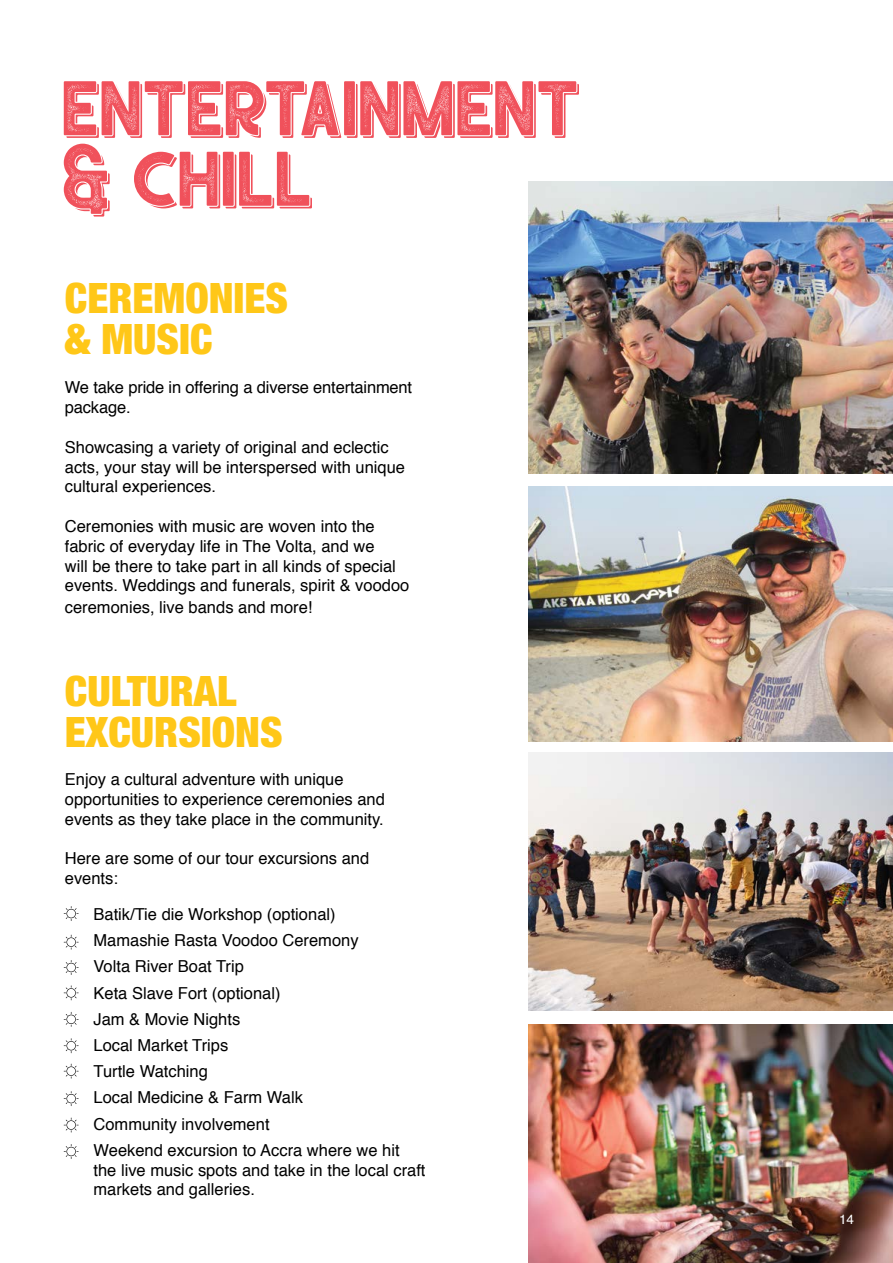
<style>
.page{position:relative;width:893px;height:1263px;background:#fff}
.page>*{position:absolute;margin:0;border:0;box-sizing:border-box;transform-origin:0 0}
.t1{font:108px "Caredrock Shadow 01";color:#f0515b}
.t2{font:900 condensed 42px/40.5px "Helvetica Neue";color:#ffc718}
.t3{font:16.5px/19.8px "Helvetica";color:#000}
.t4{font:13.5px "Helvetica";color:#fff}
</style>
<div class="page">
<img style="left:529px;top:1024px;width:364px;height:239px">
<img style="left:529px;top:486px;width:364px;height:255px">
<img style="left:529px;top:182px;width:364px;height:291px">
<img style="left:529px;top:753px;width:364px;height:258px">
<svg style="left:64px;top:906px;width:15px;height:15px"></svg>
<svg style="left:64px;top:960px;width:15px;height:15px"></svg>
<svg style="left:64px;top:1012px;width:15px;height:15px"></svg>
<svg style="left:64px;top:1064px;width:15px;height:14px"></svg>
<svg style="left:64px;top:1118px;width:15px;height:14px"></svg>
<svg style="left:64px;top:935px;width:15px;height:14px"></svg>
<svg style="left:64px;top:985px;width:15px;height:15px"></svg>
<svg style="left:64px;top:1038px;width:15px;height:15px"></svg>
<svg style="left:64px;top:1091px;width:15px;height:15px"></svg>
<svg style="left:64px;top:1144px;width:15px;height:15px"></svg>
<h1 class="t1" style="left:64px;top:62px;width:519px">ENTERTAINMENT</h1>
<h1 class="t1" style="left:64px;top:132px;width:252px">&amp; CHILL</h1>
<h2 class="t2" style="left:65px;top:277px;width:225px">CEREMONIES &amp; MUSIC</h2>
<p class="t3" style="left:65px;top:378px;width:349px">We take pride in offering a diverse entertainment package.</p>
<p class="t3" style="left:65px;top:437px;width:342px">Showcasing a variety of original and eclectic acts, your stay will be interspersed with unique cultural experiences.</p>
<p class="t3" style="left:65px;top:517px;width:346px">Ceremonies with music are woven into the fabric of everyday life in The Volta, and we<br>will be there to take part in all kinds of special events. Weddings and funerals, spirit &amp; voodoo</p>
<p class="t3" style="left:65px;top:598px;width:249px">ceremonies, live bands and more!</p>
<h2 class="t2" style="left:65px;top:670px;width:219px">CULTURAL<br>EXCURSIONS</h2>
<p class="t3" style="left:65px;top:770px;width:322px">Enjoy a cultural adventure with unique opportunities to experience ceremonies and events as they take place in the community.</p>
<p class="t3" style="left:65px;top:849px;width:306px">Here are some of our tour excursions and events:</p>
<p class="t3" style="left:94px;top:902px;width:308px;line-height:26.2px">Batik/Tie die Workshop (optional)<br>Mamashie Rasta Voodoo Ceremony<br>Volta River Boat Trip<br>Keta Slave Fort (optional)<br>Jam &amp; Movie Nights<br>Local Market Trips<br>Turtle Watching<br>Local Medicine &amp; Farm Walk<br>Community involvement<br>Weekend excursion to Accra where we hit</p>
<p class="t3" style="left:94px;top:1160px;width:333px">the live music spots and take in the local craft markets and galleries.</p>
<p class="t4" style="left:839px;top:1209px;width:17px">14</p>
</div>
